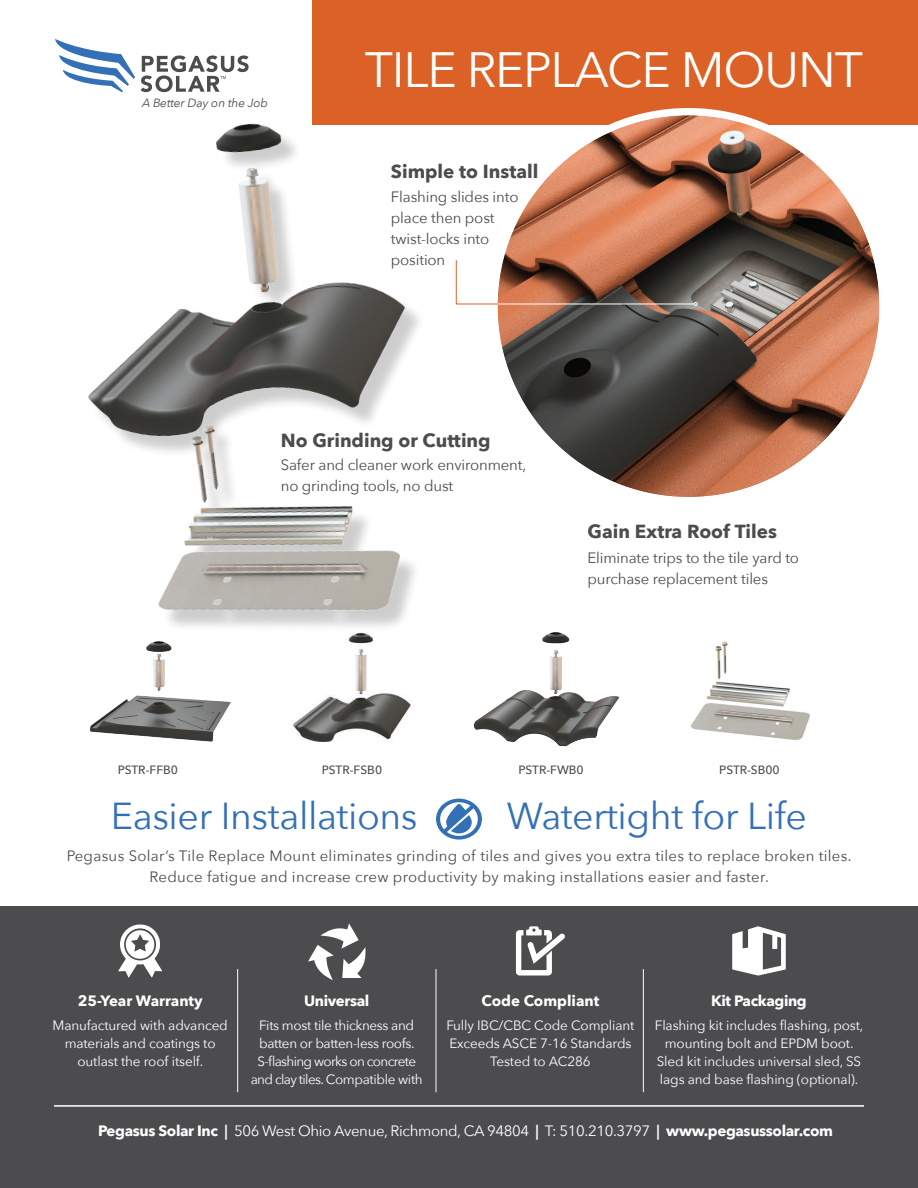
<style>
.page{position:relative;width:918px;height:1188px;background:#fff}
.page>*{position:absolute;margin:0;border:0;box-sizing:border-box;transform-origin:0 0}
.t1{font:49.5px "Avenir Next";letter-spacing:-.025em;color:#fff}
.t2{font:37.5px "Avenir Next";letter-spacing:-.01em;color:#3470b6}
.t3{font:700 18.9px "Avenir Next";color:#4c4c4f}
.t4{font:15px/21px "Avenir Next";letter-spacing:.02em;color:#4c4c4f;text-align:center}
.t5{font:15px/21px "Avenir Next";color:#4c4c4f}
.t6{font:15px "Avenir Next";letter-spacing:-.025em;color:#fff}
.t7{font:700 15px "Avenir Next";color:#fff}
.t8{font:700 15px "Avenir Next";letter-spacing:-.02em;color:#fff}
.t9{font:13.5px/18px "Avenir Next";letter-spacing:-.01em;color:#fff;text-align:center}
.t10{font:500 12px "Avenir Next";color:#4c4c4f}
.t11{font:italic 12px "Avenir Next";letter-spacing:-.01em;color:#4c4c4f}
.s1{font-weight:700}
.s2{font-weight:600}
</style>
<div class="page">
<img style="left:292px;top:655px;width:119px;height:87px">
<img style="left:88px;top:123px;width:368px;height:532px">
<img style="left:473px;top:632px;width:147px;height:115px">
<img style="left:691px;top:641px;width:119px;height:99px">
<div style="left:0;top:906px;width:918px;height:282px;background:#4c4c4f"></div>
<svg style="left:732px;top:926px;width:54px;height:50px"></svg>
<svg style="left:118px;top:924px;width:44px;height:54px"></svg>
<svg style="left:516px;top:926px;width:49px;height:50px"></svg>
<hr style="left:237px;top:969px;width:1px;height:123px;background:#fff">
<hr style="left:436px;top:969px;width:1px;height:123px;background:#fff">
<hr style="left:643px;top:969px;width:1px;height:123px;background:#fff">
<hr style="left:54px;top:1105px;width:810px;height:2px;background:#fff">
<svg style="left:436px;top:799px;width:46px;height:41px"></svg>
<svg style="left:308px;top:923px;width:58px;height:57px"></svg>
<div style="left:312px;top:0;width:606px;height:124px;background:#dc6126"></div>
<svg style="left:55px;top:39px;width:80px;height:53px"></svg>
<svg style="left:141px;top:55px;width:108px;height:37px"></svg>
<div style="left:494px;top:112px;width:389px;height:389px;background:#fff;border-radius:50%"></div>
<img style="left:498px;top:115px;width:381px;height:382px;border-radius:191px">
<svg style="left:456px;top:260px;width:245px;height:46px"></svg>
<img style="left:88px;top:632px;width:154px;height:110px">
<p class="t11" style="left:142px;top:93px;width:127px">A Better Day on the Job</p>
<h1 class="t1" style="left:365px;top:28px;width:500px">TILE REPLACE MOUNT</h1>
<h3 class="t3" style="left:391px;top:155px;width:149px">Simple to Install</h3>
<p class="t5" style="left:391px;top:185px;width:129px">Flashing slides into place then post twist-locks into position</p>
<h3 class="t3" style="left:281px;top:424px;width:211px">No Grinding or Cutting</h3>
<p class="t5" style="left:281px;top:454px;width:247px">Safer and cleaner work environment, no grinding tools, no dust</p>
<h3 class="t3" style="left:588px;top:515px;width:191px">Gain Extra Roof Tiles</h3>
<p class="t5" style="left:588px;top:546px;width:213px">Eliminate trips to the tile yard to purchase replacement tiles</p>
<p class="t10" style="left:118px;top:759px;width:62px">PSTR-FFB0</p>
<p class="t10" style="left:322px;top:759px;width:62px">PSTR-FSB0</p>
<p class="t10" style="left:518px;top:759px;width:67px">PSTR-FWB0</p>
<p class="t10" style="left:719px;top:759px;width:62px">PSTR-SB00</p>
<h2 class="t2" style="left:111px;top:784px;width:308px">Easier Installations</h2>
<h2 class="t2" style="left:507px;top:784px;width:302px">Watertight for Life</h2>
<p class="t4" style="left:67px;top:844px;width:786px">Pegasus Solar’s Tile Replace Mount eliminates grinding of tiles and gives you extra tiles to replace broken tiles.<br>Reduce fatigue and increase crew productivity by making installations easier and faster.</p>
<p class="t7" style="left:78px;top:988px;width:127px">25-Year Warranty</p>
<p class="t9" style="left:53px;top:1016px;width:177px">Manufactured with advanced materials and coatings to outlast the roof itself.</p>
<p class="t8" style="left:304px;top:988px;width:67px">Universal</p>
<p class="t9" style="left:251px;top:1016px;width:174px">Fits most tile thickness and batten or batten-less roofs.<br>S-flashing works on concrete and clay tiles. Compatible with</p>
<p class="t7" style="left:481px;top:988px;width:119px">Code Compliant</p>
<p class="t9" style="left:446px;top:1016px;width:190px">Fully IBC/CBC Code Compliant<br>Exceeds ASCE 7-16 Standards<br>Tested to AC286</p>
<p class="t8" style="left:711px;top:988px;width:97px">Kit Packaging</p>
<p class="t9" style="left:655px;top:1016px;width:210px">Flashing kit includes flashing, post, mounting bolt and EPDM boot.<br>Sled kit includes universal sled, SS lags and base flashing (optional).</p>
<p class="t6" style="left:98px;top:1118px;width:736px"><span class="s1">Pegasus Solar Inc</span> <span class="s2">|</span> 506 West Ohio Avenue, Richmond, CA 94804 <span class="s2">|</span> T: 510.210.3797 <span class="s2">|</span> <span class="s1">www.pegasussolar.com</span></p>
</div>
